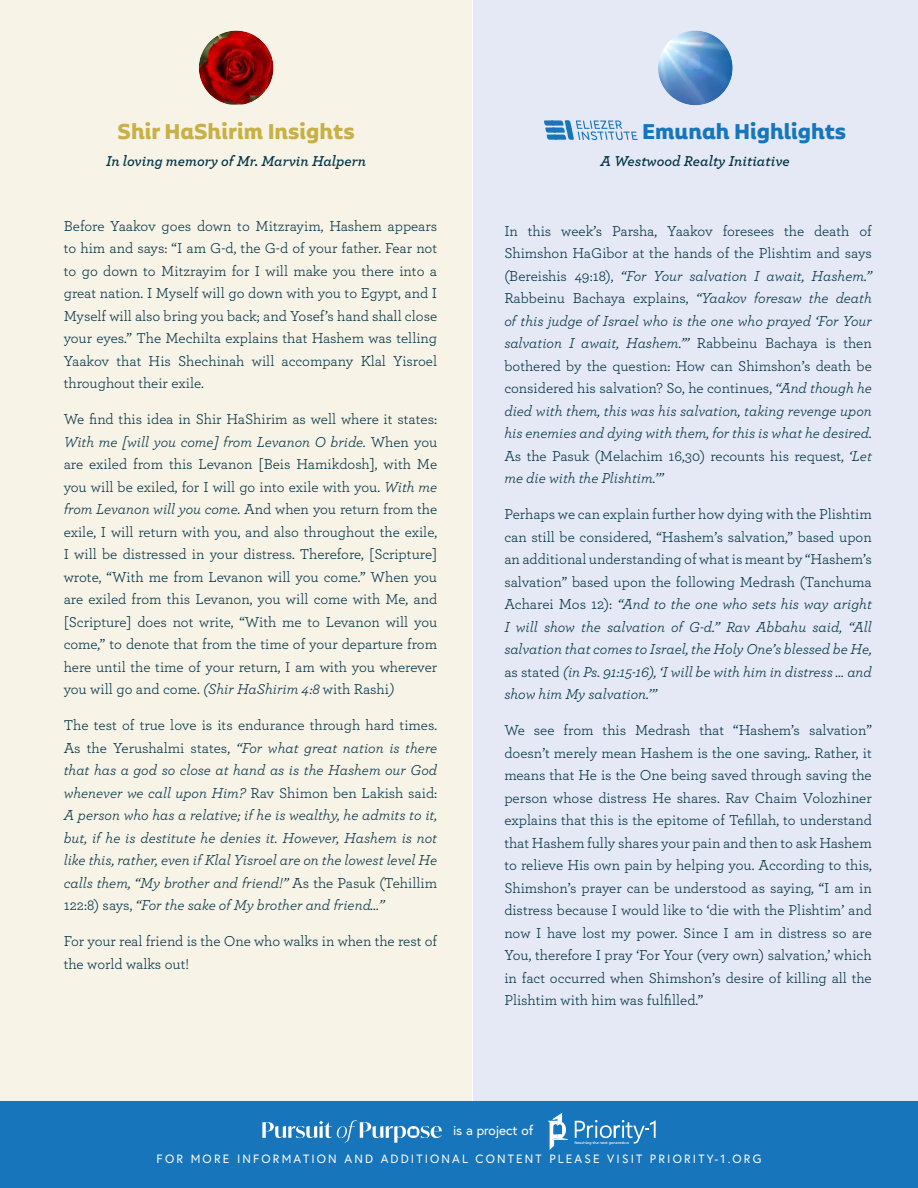
<style>
.page{position:relative;width:918px;height:1188px;background:#fff}
.page>*{position:absolute;margin:0;border:0;box-sizing:border-box;transform-origin:0 0}
.t1{font:700 21.3px "Alvar Essential Alt";color:#c7b146}
.t2{font:700 21.3px "Alvar Essential Alt";color:#1775bb}
.t3{font:15px/22.5px "Archer";color:#003041;text-align:justify}
.t4{font:italic 15px/22.5px "Archer";color:#003041;text-align:justify}
.t5{font:italic 600 15px "Archer";color:#003041}
.t6{font:13.5px "Europa";color:#fff}
.t7{font:12px "Europa";letter-spacing:.18em;color:#fff}
.s1{font-style:italic}
.s2{font-style:normal}
</style>
<div class="page">
<div style="left:0;top:1101px;width:918px;height:87px;background:#1775bb"></div>
<svg style="left:262px;top:1120px;width:180px;height:23px"></svg>
<svg style="left:548px;top:1113px;width:20px;height:37px"></svg>
<svg style="left:575px;top:1120px;width:81px;height:25px"></svg>
<div style="left:0;top:0;width:472px;height:1101px;background:#f7f3e7"></div>
<div style="left:473px;top:0;width:445px;height:1101px;background:#e4e9f5"></div>
<img style="left:200px;top:32px;width:72px;height:72px">
<div style="left:189px;top:21px;width:94px;height:94px;border:10px solid #f7f3e7;border-radius:50%"></div>
<img style="left:658px;top:31px;width:75px;height:74px;border-radius:37px">
<div style="left:648px;top:21px;width:95px;height:94px;border:10px solid #e4e9f5;border-radius:50%"></div>
<svg style="left:544px;top:120px;width:94px;height:20px"></svg>
<h1 class="t1" style="left:118px;top:122px;width:239px">Shir HaShirim Insights</h1>
<p class="t5" style="left:106px;top:154px;width:262px">In loving memory of Mr. Marvin Halpern</p>
<p class="t3" style="left:64px;top:215px;width:375px">Before Yaakov goes down to Mitzrayim, Hashem appears to him and says: “I am G-d, the G-d of your father. Fear not to go down to Mitzrayim for I will make you there into a great nation. I Myself will go down with you to Egypt, and I Myself will also bring you back; and Yosef’s hand shall close your eyes.” The Mechilta explains that Hashem was telling Yaakov that His Shechinah will accompany Klal Yisroel throughout their exile.</p>
<p class="t3" style="left:64px;top:409px;width:375px">We find this idea in Shir HaShirim as well where it states:<br><span class="s1">With me [will you come] from Levanon O bride.</span> When you are exiled from this Levanon [Beis Hamikdosh], with Me you will be exiled, for I will go into exile with you. <span class="s1">With me from Levanon will you come.</span> And when you return from the exile, I will return with you, and also throughout the exile, I will be distressed in your distress. Therefore, [Scripture] wrote, “With me from Levanon will you come.” When you are exiled from this Levanon, you will come with Me, and [Scripture] does not write, “With me to Levanon will you come,” to denote that from the time of your departure from here until the time of your return, I am with you wherever you will go and come. <span class="s1">(Shir HaShirim 4:8</span> with Rashi<span class="s1">)</span></p>
<p class="t4" style="left:64px;top:715px;width:375px"><span class="s2">The test of true love is its endurance through hard times.<br>As the Yerushalmi states,</span> “For what great nation is there that has a god so close at hand as is the Hashem our God whenever we call upon Him? <span class="s2">Rav Shimon ben Lakish said:<br></span>A person who has a relative; if he is wealthy, he admits to it, but, if he is destitute he denies it. However, Hashem is not like this, rather, even if Klal Yisroel are on the lowest level He calls them, “My brother and friend!” <span class="s2">As the Pasuk (Tehillim 122:8) says,</span> “For the sake of My brother and friend…”</p>
<p class="t3" style="left:64px;top:931px;width:375px">For your real friend is the One who walks in when the rest of the world walks out!</p>
<h1 class="t2" style="left:642px;top:122px;width:206px">Emunah Highlights</h1>
<p class="t5" style="left:600px;top:154px;width:191px">A Westwood Realty Initiative</p>
<p class="t3" style="left:504px;top:220px;width:369px">In this week’s Parsha, Yaakov foresees the death of Shimshon HaGibor at the hands of the Plishtim and says (Bereishis 49:18), <span class="s1">“For Your salvation I await, Hashem.” </span>Rabbeinu Bachaya explains, <span class="s1">“Yaakov foresaw the death of this judge of Israel who is the one who prayed ‘For Your salvation I await, Hashem.’”</span> Rabbeinu Bachaya is then bothered by the question: How can Shimshon’s death be considered his salvation? So, he continues, <span class="s1">“And though he died with them, this was his salvation, taking revenge upon his enemies and dying with them, for this is what he desired.<br></span>As the Pasuk (Melachim 16,30) recounts his request, <span class="s1">‘Let me die with the Plishtim.’”</span></p>
<p class="t3" style="left:504px;top:504px;width:369px">Perhaps we can explain further how dying with the Plishtim can still be considered, “Hashem’s salvation,” based upon an additional understanding of what is meant by “Hashem’s salvation” based upon the following Medrash (Tanchuma Acharei Mos 12): <span class="s1">“And to the one who sets his way aright I will show the salvation of G-d.” Rav Abbahu said, “All salvation that comes to Israel, the Holy One’s blessed be He, </span>as stated <span class="s1">(in Ps. 91:15-16), ‘I will be with him in distress … and show him My salvation.’”</span></p>
<p class="t3" style="left:504px;top:720px;width:369px">We see from this Medrash that “Hashem’s salvation” doesn’t merely mean Hashem is the one saving,. Rather, it means that He is the One being saved through saving the person whose distress He shares. Rav Chaim Volozhiner explains that this is the epitome of Tefillah, to understand that Hashem fully shares your pain and then to ask Hashem to relieve His own pain by helping you. According to this, Shimshon’s prayer can be understood as saying, “I am in distress because I would like to ‘die with the Plishtim’ and now I have lost my power. Since I am in distress so are You, therefore I pray ‘For Your (very own) salvation,’ which in fact occurred when Shimshon’s desire of killing all the Plishtim with him was fulfilled.”</p>
<p class="t6" style="left:453px;top:1125px;width:82px">is a project of</p>
<p class="t7" style="left:157px;top:1154px;width:606px">FOR MORE INFORMATION AND ADDITIONAL CONTENT PLEASE VISIT PRIORITY-1.ORG</p>
</div>
